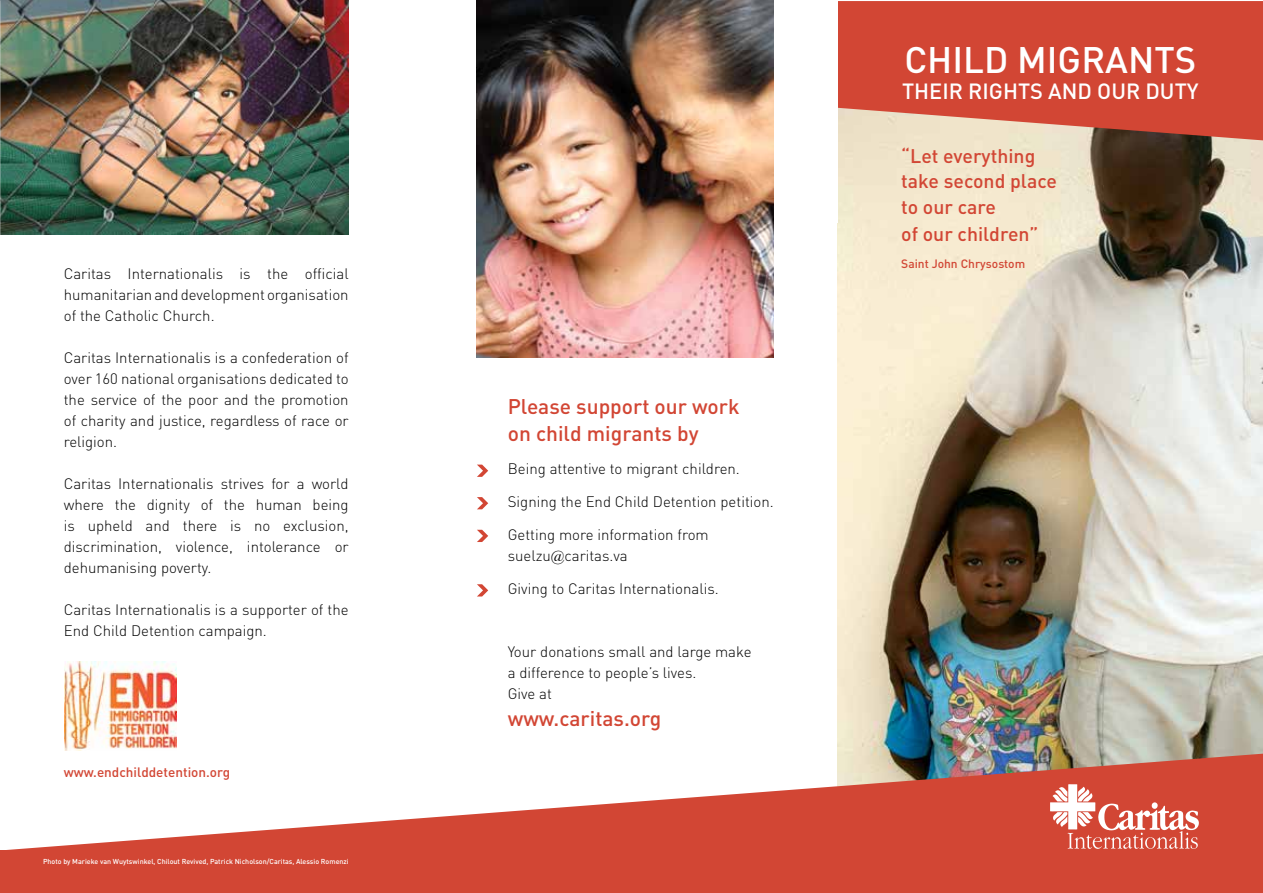
<style>
.page{position:relative;width:1263px;height:893px;background:#fff}
.page>*{position:absolute;margin:0;border:0;box-sizing:border-box;transform-origin:0 0}
.t1{font:500 36.45px "DIN";color:#fff}
.t2{font:500 21.75px "DIN";color:#fff}
.t3{font:500 21px/27px "DIN";color:#d24634}
.t4{font:500 19.5px/26px "DIN";color:#d24634}
.t5{font:300 15px/21px "DIN";color:#000;text-align:justify}
.t6{font:500 13.5px "DIN";color:#d24634}
.t7{font:500 12px "DIN";color:#d24634}
.t8{font:500 7.2px "DIN";color:#fff}
.s1{font-family:"Garamond";font-weight:400}
</style>
<div class="page">
<img style="left:838px;top:140px;width:425px;height:614px">
<svg style="left:7px;top:754px;width:1256px;height:96px"></svg>
<svg style="left:838px;top:1px;width:425px;height:139px;background:#d25542"></svg>
<img style="left:65px;top:661px;width:111px;height:89px">
<img style="left:476px;top:0;width:298px;height:357px">
<svg style="left:477px;top:465px;width:11px;height:12px"></svg>
<svg style="left:477px;top:497px;width:11px;height:12px"></svg>
<svg style="left:477px;top:530px;width:11px;height:12px"></svg>
<svg style="left:477px;top:584px;width:11px;height:12px"></svg>
<svg style="left:1050px;top:784px;width:149px;height:65px"></svg>
<img style="left:0;top:0;width:349px;height:234px">
<div style="left:0;top:850px;width:1263px;height:43px;background:#d24634"></div>
<p class="t5" style="left:64px;top:263px;width:286px">Caritas Internationalis is the official humanitarian and development organisation of the Catholic Church.</p>
<p class="t5" style="left:64px;top:347px;width:286px">Caritas Internationalis is a confederation of over 160 national organisations dedicated to the service of the poor and the promotion of charity and justice, regardless of race or religion.</p>
<p class="t5" style="left:64px;top:473px;width:286px">Caritas Internationalis strives for a world where the dignity of the human being is upheld and there is no exclusion, discrimination, violence, intolerance or dehumanising poverty.</p>
<p class="t5" style="left:64px;top:599px;width:286px">Caritas Internationalis is a supporter of the<br>End Child Detention campaign.</p>
<p class="t6" style="left:64px;top:763px;width:168px">www.endchilddetention.org</p>
<p class="t8" style="left:43px;top:856px;width:307px">Photo by Marieke van Wuytswinkel, Chilout Revived, Patrick N icholson/Caritas, Alessio Romenzi</p>
<h3 class="t3" style="left:508px;top:393px;width:233px">Please support our work on child migrants by</h3>
<p class="t5" style="left:508px;top:458px;width:234px">Being attentive to migrant children.</p>
<p class="t5" style="left:508px;top:491px;width:268px">Signing the End Child Detention petition.</p>
<p class="t5" style="left:508px;top:524px;width:202px">Getting more information from suelzu<span class="s1">@</span>caritas.va</p>
<p class="t5" style="left:508px;top:578px;width:212px">Giving to Caritas Internationalis.</p>
<p class="t5" style="left:508px;top:641px;width:245px;text-align:left">Your donations small and large make a difference to people’s lives.<br>Give at</p>
<h3 class="t3" style="left:508px;top:705px;width:155px">www.caritas.org</h3>
<h1 class="t1" style="left:904px;top:36px;width:290px">Child migrants</h1>
<h2 class="t2" style="left:902px;top:77px;width:296px">their rights and our duty</h2>
<h3 class="t4" style="left:901px;top:142px;width:157px">“Let everything take second place to our care<br>of our children”</h3>
<p class="t7" style="left:901px;top:256px;width:125px">Saint John Chrysostom</p>
</div>
